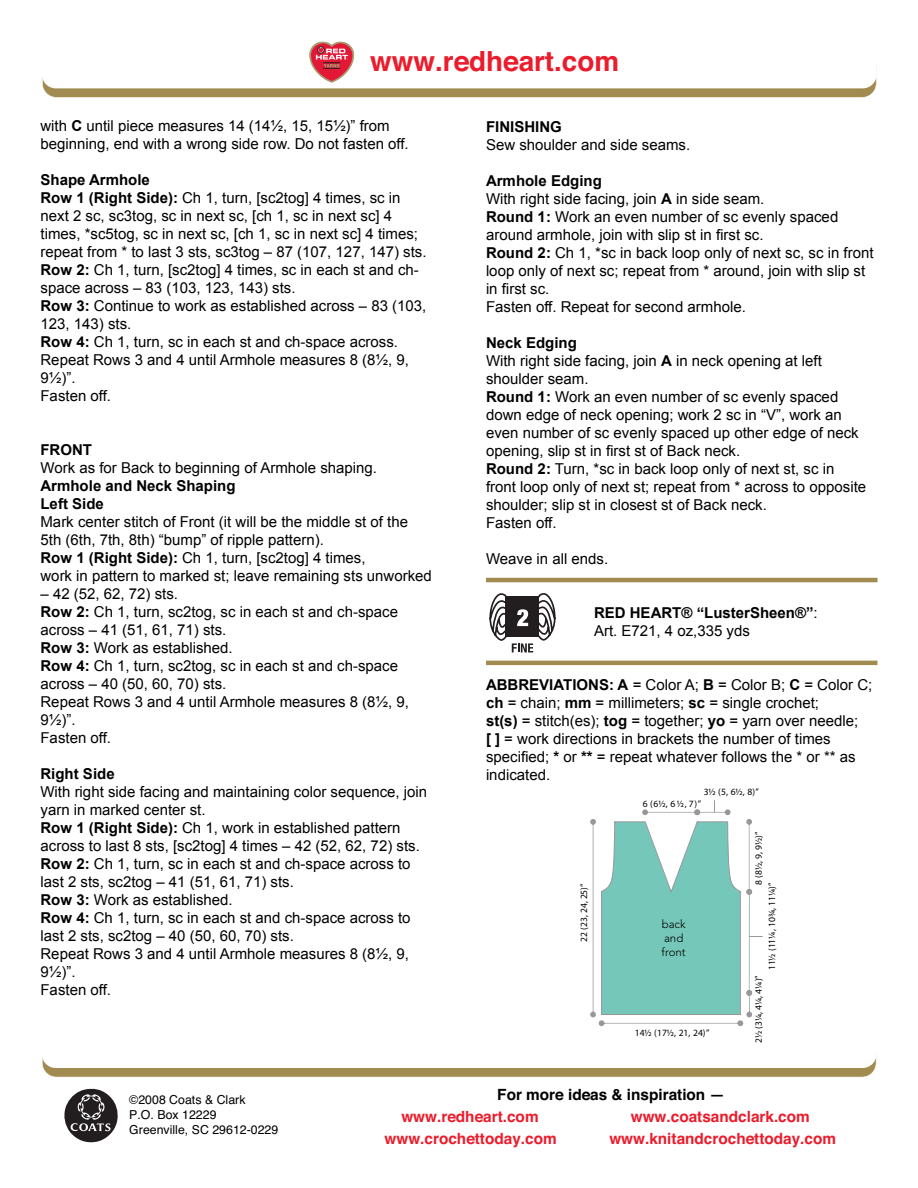
<style>
.page{position:relative;width:918px;height:1188px;background:#fff}
.page>*{position:absolute;margin:0;border:0;box-sizing:border-box;transform-origin:0 0}
.t1{font:700 27.75px "Helvetica";color:#eb1c2c}
.t2{font:700 15.45px "Helvetica";color:#eb1c2c}
.t3{font:700 15.45px "Helvetica";color:#000}
.t4{font:15px/18px "Arial";color:#000}
.t5{font:700 15px/18px "Arial";color:#000}
.t6{font:12.3px/14.9px "Helvetica";color:#000}
.t7{font:300 11.55px/13.8px "Avenir";color:#000}
.t8{font:9.6px "Times New Roman";color:#000}
.s1{font-weight:700}
.s2{font-weight:400}
</style>
<div class="page">
<div style="left:42px;top:51px;width:834px;height:46px;background:#a18b50;border-radius:14px"></div>
<div style="left:42px;top:50px;width:834px;height:48px;border:1px solid #fff;border-radius:14px"></div>
<div style="left:42px;top:41px;width:835px;height:47px;background:#fff;border-radius:14px"></div>
<svg style="left:310px;top:42px;width:44px;height:40px"></svg>
<svg style="left:42px;top:1057px;width:834px;height:20px"></svg>
<svg style="left:64px;top:1089px;width:54px;height:53px"></svg>
<hr style="left:486px;top:578px;width:392px;height:4px;background:#a18b50">
<hr style="left:486px;top:661px;width:392px;height:4px;background:#a18b50">
<svg style="left:489px;top:593px;width:67px;height:59px"></svg>
<svg style="left:590px;top:800px;width:173px;height:226px"></svg>
<h1 class="t1" style="left:370px;top:36px;width:250px">www.redheart.com</h1>
<p class="t4" style="left:40px;top:117px;width:370px">with <span class="s1">C</span> until piece measures 14 (14½, 15, 15½)” from beginning, end with a wrong side row. Do not fasten off.</p>
<p class="t4" style="left:40px;top:171px;width:388px"><span class="s1">Shape Armhole<br>Row 1 (Right Side):</span> Ch 1, turn, [sc2tog] 4 times, sc in next 2 sc, sc3tog, sc in next sc, [ch 1, sc in next sc] 4 times, *sc5tog, sc in next sc, [ch 1, sc in next sc] 4 times; repeat from * to last 3 sts, sc3tog – 87 (107, 127, 147) sts.<br><span class="s1">Row 2:</span> Ch 1, turn, [sc2tog] 4 times, sc in each st and ch&shy;space across – 83 (103, 123, 143) sts.<br><span class="s1">Row 3:</span> Continue to work as established across – 83 (103, 123, 143) sts.<br><span class="s1">Row 4:</span> Ch 1, turn, sc in each st and ch-space across.<br>Repeat Rows 3 and 4 until Armhole measures 8 (8½, 9, 9½)”.<br>Fasten off.</p>
<p class="t5" style="left:40px;top:441px;width:53px">FRONT</p>
<p class="t4" style="left:40px;top:459px;width:338px">Work as for Back to beginning of Armhole shaping.</p>
<p class="t5" style="left:40px;top:477px;width:197px">Armhole and Neck Shaping<br>Left Side</p>
<p class="t4" style="left:40px;top:513px;width:393px">Mark center stitch of Front (it will be the middle st of the 5th (6th, 7th, 8th) “bump” of ripple pattern).<br><span class="s1">Row 1 (Right Side):</span> Ch 1, turn, [sc2tog] 4 times,<br>work in pattern to marked st; leave remaining sts unworked</p>
<p class="t4" style="left:40px;top:585px;width:370px">– 42 (52, 62, 72) sts.<br><span class="s1">Row 2:</span> Ch 1, turn, sc2tog, sc in each st and ch-space across – 41 (51, 61, 71) sts.<br><span class="s1">Row 3:</span> Work as established.<br><span class="s1">Row 4:</span> Ch 1, turn, sc2tog, sc in each st and ch-space across – 40 (50, 60, 70) sts.<br>Repeat Rows 3 and 4 until Armhole measures 8 (8½, 9,<br>9½)”.<br>Fasten off.</p>
<p class="t5" style="left:40px;top:765px;width:76px">Right Side</p>
<p class="t4" style="left:40px;top:783px;width:388px">With right side facing and maintaining color sequence, join yarn in marked center st.<br><span class="s1">Row 1 (Right Side):</span> Ch 1, work in established pattern across to last 8 sts, [sc2tog] 4 times – 42 (52, 62, 72) sts.<br><span class="s1">Row 2:</span> Ch 1, turn, sc in each st and ch-space across to last 2 sts, sc2tog – 41 (51, 61, 71) sts.<br><span class="s1">Row 3:</span> Work as established.<br><span class="s1">Row 4:</span> Ch 1, turn, sc in each st and ch-space across to last 2 sts, sc2tog – 40 (50, 60, 70) sts.<br>Repeat Rows 3 and 4 until Armhole measures 8 (8½, 9, 9½)”.<br>Fasten off.</p>
<p class="t5" style="left:486px;top:117px;width:77px">FINISHING</p>
<p class="t4" style="left:486px;top:135px;width:206px">Sew shoulder and side seams.</p>
<p class="t4" style="left:486px;top:171px;width:389px"><span class="s1">Armhole Edging<br></span>With right side facing, join <span class="s1">A</span> in side seam.<br><span class="s1">Round 1:</span> Work an even number of sc evenly spaced around armhole, join with slip st in first sc.<br><span class="s1">Round 2:</span> Ch 1, *sc in back loop only of next sc, sc in front loop only of next sc; repeat from * around, join with slip st in first sc.<br>Fasten off. Repeat for second armhole.</p>
<p class="t4" style="left:486px;top:333px;width:382px"><span class="s1">Neck Edging<br></span>With right side facing, join <span class="s1">A</span> in neck opening at left shoulder seam.<br><span class="s1">Round 1:</span> Work an even number of sc evenly spaced down edge of neck opening; work 2 sc in “V”, work an even number of sc evenly spaced up other edge of neck opening, slip st in first st of Back neck.<br><span class="s1">Round 2:</span> Turn, *sc in back loop only of next st, sc in front loop only of next st; repeat from * across to opposite shoulder; slip st in closest st of Back neck.<br>Fasten off.</p>
<p class="t4" style="left:486px;top:549px;width:124px">Weave in all ends.</p>
<p class="t5" style="left:594px;top:603px;width:225px">RED HEART® “LusterSheen®”<span class="s2">:<br>Art. E721, 4 oz,335 yds</span></p>
<p class="t4" style="left:486px;top:675px;width:388px"><span class="s1">ABBREVIATIONS: A</span> = Color A; <span class="s1">B</span> = Color B; <span class="s1">C</span> = Color C; <span class="s1">ch</span> = chain; <span class="s1">mm</span> = millimeters; <span class="s1">sc</span> = single crochet;<br><span class="s1">st(s)</span> = stitch(es); <span class="s1">tog</span> = together; <span class="s1">yo</span> = yarn over needle;<br><span class="s1">[ ]</span> = work directions in brackets the number of times specified; <span class="s1">*</span> or <span class="s1">**</span> = repeat whatever follows the * or ** as indicated.</p>
<p class="t8" style="left:704px;top:786px;width:57px">3½ (5, 6½, 8)”</p>
<p class="t8" style="left:578px;top:942px;width:60px;rotate:-90deg">22 (23, 24, 25)”</p>
<p class="t8" style="left:643px;top:797px;width:60px">6 (6½, 6½,7)”</p>
<p class="t7" style="left:662px;top:917px;width:26px">back and front</p>
<p class="t8" style="left:635px;top:1027px;width:76px">14½ (17½, 21, 24)”</p>
<p class="t8" style="left:753px;top:885px;width:55px;rotate:-90deg">8 (8½, 9, 9½)”</p>
<p class="t8" style="left:766px;top:970px;width:89px;rotate:-90deg">11½ (11¼, 10¾, 11¼)”</p>
<p class="t8" style="left:753px;top:1043px;width:69px;rotate:-90deg">2½ (3¼, 4¼, 4¼)”</p>
<p class="t6" style="left:129px;top:1092px;width:151px">©2008 Coats &amp; Clark<br>P.O. Box 12229<br>Greenville, SC 29612-0229</p>
<p class="t3" style="left:497px;top:1081px;width:229px">For more ideas &amp; inspiration —</p>
<p class="t2" style="left:401px;top:1103px;width:139px">www.redheart.com</p>
<p class="t2" style="left:631px;top:1103px;width:181px">www.coatsandclark.com</p>
<p class="t2" style="left:384px;top:1124px;width:174px">www.crochettoday.com</p>
<p class="t2" style="left:609px;top:1124px;width:228px">www.knitandcrochettoday.com</p>
</div>
